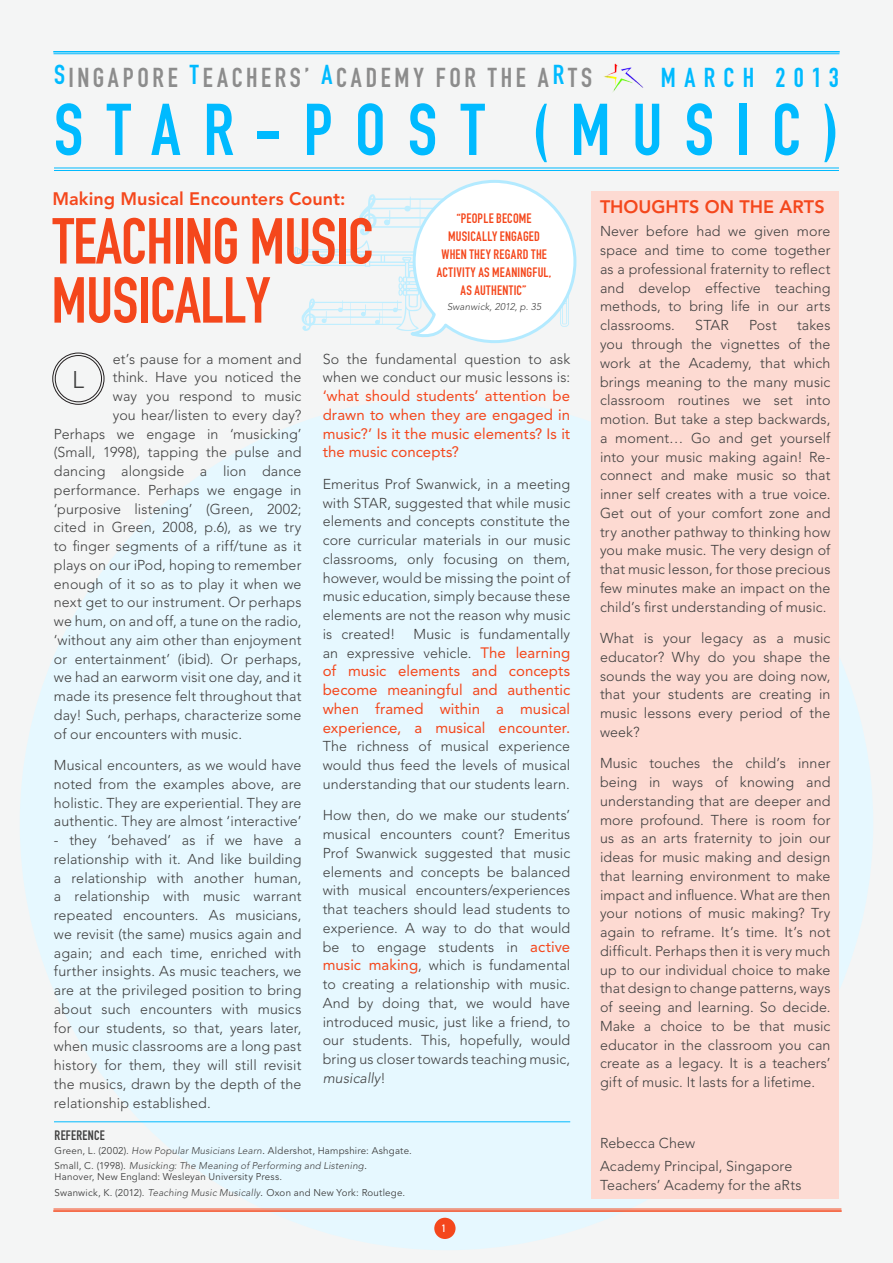
<style>
.page{position:relative;width:893px;height:1263px;background:#f4f5f5}
.page>*{position:absolute;margin:0;border:0;box-sizing:border-box;transform-origin:0 0}
.t1{font:72px "DIN Engschrift Std";letter-spacing:.305em;color:#00baff}
.t2{font:27px "DIN Engschrift Std";letter-spacing:.135em;color:#8c8c8c}
.t3{font:27px "DIN Engschrift Std";letter-spacing:.3em;color:#00baff}
.t4{font:300 24px "Avenir LT Std";color:#404040}
.centre_align_2_mm{font:800 18px "Avenir LT Std";letter-spacing:.005em;color:#f4471c}
._1_mm_full{font:800 18px "Avenir LT Std";color:#f4471c}
._3mm_full{font:15px/18.8px "Avenir LT Std";color:#f4471c;text-align:justify}
._3mm_full-2{font:300 14.25px/18.8px "Avenir LT Std";letter-spacing:.01em;color:#404040;text-align:justify}
._1_mm_full-2{font:300 14.25px "Avenir LT Std";letter-spacing:.01em;color:#404040}
.centre_align_2_mm-2{font:13.5px/18px "DIN Engschrift Std";letter-spacing:.02em;color:#f4471c;text-align:center}
._1_mm_full-3{font:13.5px "DIN Engschrift Std";letter-spacing:.02em;color:#404040}
.t5{font:10.5px "DIN Engschrift Std";color:#fff}
._1_mm_full-4{font:9.75px/11.2px "Avenir LT Std";letter-spacing:.02em;color:#404040}
.centre_align_2_mm-3{font:italic 300 9.75px "Avenir LT Std";letter-spacing:.015em;color:#404040}
.s1{color:#00baff}
.s2{font-weight:400;font-size:15px;color:#f4471c}
.s3{font-style:italic}
.s4{font-weight:300;font-style:italic}
.s5{font-weight:300;font-size:12px}
</style>
<div class="page">
<div style="left:20px;top:397px;width:853px;height:853px;background:#e6f8ff;border-radius:50%"></div>
<div style="left:434px;top:1218px;width:22px;height:21px;background:#f4471c;border-radius:50%"></div>
<hr style="left:54px;top:1210px;width:787px;height:2px;background:#f4471c">
<hr style="left:54px;top:1209px;width:787px;height:1px;background:#f4471c">
<hr style="left:54px;top:53px;width:785px;height:1px;background:#00baff">
<hr style="left:54px;top:51px;width:785px;height:2px;background:#00baff">
<hr style="left:54px;top:168px;width:785px;height:1px;background:#00baff">
<hr style="left:54px;top:170px;width:785px;height:1px;background:#00baff">
<img style="left:604px;top:63px;width:40px;height:29px">
<div style="left:591px;top:191px;width:248px;height:1008px;background:#fddad2"></div>
<div style="left:52px;top:353px;width:52px;height:52px;border:1px solid #231f20;border-radius:50%"></div>
<div style="left:55px;top:355px;width:47px;height:47px;border:1px solid #231f20;border-radius:50%"></div>
<hr style="left:54px;top:1121px;width:516px;height:1px;background:#00baff">
<svg style="left:52px;top:180px;width:525px;height:163px"></svg>
<p class="t2" style="left:54px;top:61px;width:540px"><span class="s1">S</span>INGAPORE <span class="s1">T</span>EACHERS’ <span class="s1">A</span>CADEMY FOR THE A<span class="s1">R</span>TS</p>
<p class="t3" style="left:661px;top:61px;width:180px">MARCH 2013</p>
<p class="t1" style="left:54px;top:87px;width:786px">STAR-POST (MUSIC)</p>
<p class="centre_align_2_mm" style="left:52px;top:188px;width:294px">Making Musical Encounters Count:</p>
<p class="centre_align_2_mm-2" style="left:437px;top:209px;width:116px">“PEOPLE BECOME<br>MUSICALLY ENGAGED<br>WHEN THEY REGARD THE<br>ACTIVITY AS MEANINGFUL,<br>AS AUTHENTIC”</p>
<p class="centre_align_2_mm-3" style="left:447px;top:301px;width:96px">Swanwick, 2012, p. 35</p>
<p class="_3mm_full-2" style="left:113px;top:349px;width:190px">et’s pause for a moment and</p>
<p class="_3mm_full-2" style="left:113px;top:368px;width:190px">think. Have you noticed the</p>
<p class="_3mm_full-2" style="left:113px;top:387px;width:190px">way you respond to music</p>
<p class="_3mm_full-2" style="left:113px;top:406px;width:190px">you hear/listen to every day?</p>
<p class="_3mm_full-2" style="left:54px;top:424px;width:249px">Perhaps we engage in ‘musicking’</p>
<p class="_3mm_full-2" style="left:54px;top:443px;width:249px">(Small, 1998), tapping the pulse and</p>
<p class="_3mm_full-2" style="left:54px;top:462px;width:249px">dancing alongside a lion dance</p>
<p class="_3mm_full-2" style="left:54px;top:481px;width:249px">performance. Perhaps we engage in</p>
<p class="_3mm_full-2" style="left:54px;top:499px;width:249px">‘purposive listening’ (Green, 2002;</p>
<p class="_3mm_full-2" style="left:54px;top:518px;width:249px">cited in Green, 2008, p.6), as we try</p>
<p class="_3mm_full-2" style="left:54px;top:537px;width:249px">to finger segments of a riff/tune as it</p>
<p class="_3mm_full-2" style="left:54px;top:556px;width:249px">plays on our iPod, hoping to remember</p>
<p class="_3mm_full-2" style="left:54px;top:574px;width:249px">enough of it so as to play it when we</p>
<p class="_3mm_full-2" style="left:54px;top:593px;width:249px">next get to our instrument. Or perhaps</p>
<p class="_3mm_full-2" style="left:54px;top:612px;width:249px">we hum, on and off, a tune on the radio,</p>
<p class="_3mm_full-2" style="left:54px;top:631px;width:249px">‘without any aim other than enjoyment</p>
<p class="_3mm_full-2" style="left:54px;top:649px;width:249px">or entertainment’ (ibid). Or perhaps,</p>
<p class="_3mm_full-2" style="left:54px;top:668px;width:249px">we had an earworm visit one day, and it</p>
<p class="_3mm_full-2" style="left:54px;top:687px;width:249px">made its presence felt throughout that</p>
<p class="_3mm_full-2" style="left:54px;top:706px;width:249px">day! Such, perhaps, characterize some</p>
<p class="_3mm_full-2" style="left:54px;top:724px;width:190px">of our encounters with music.</p>
<p class="_3mm_full-2" style="left:54px;top:756px;width:249px">Musical encounters, as we would have noted from the examples above, are holistic. They are experiential. They are authentic. They are almost ‘interactive’</p>
<p class="_3mm_full-2" style="left:54px;top:831px;width:249px">- they ‘behaved’ as if we have a relationship with it. And like building a relationship with another human, a relationship with music warrant repeated encounters. As musicians, we revisit (the same) musics again and again; and each time, enriched with further insights. As music teachers, we are at the privileged position to bring about such encounters with musics for our students, so that, years later, when music classrooms are a long past history for them, they will still revisit the musics, drawn by the depth of the relationship established.</p>
<p class="t4" style="left:72px;top:365px;width:13px">L</p>
<p class="_3mm_full-2" style="left:323px;top:349px;width:249px">So the fundamental question to ask when we conduct our music lessons is:</p>
<p class="_3mm_full" style="left:323px;top:387px;width:249px">‘what should students’ attention be drawn to when they are engaged in music?’ Is it the music elements? Is it the music concepts?</p>
<p class="_3mm_full-2" style="left:323px;top:475px;width:249px">Emeritus Prof Swanwick, in a meeting with STAR, suggested that while music elements and concepts constitute the core curricular materials in our music classrooms, only focusing on them, however, would be missing the point of music education, simply because these elements are not the reason why music is created!</p>
<p class="_3mm_full-2" style="left:323px;top:625px;width:249px;text-align:right">Music is fundamentally<br>an expressive vehicle. <span class="s2">The learning</span></p>
<p class="_3mm_full" style="left:323px;top:662px;width:249px">of music elements and concepts become meaningful and authentic when framed within a musical experience, a musical encounter.</p>
<p class="_3mm_full-2" style="left:323px;top:737px;width:249px">The richness of musical experience would thus feed the levels of musical understanding that our students learn.</p>
<p class="_3mm_full-2" style="left:323px;top:806px;width:249px">How then, do we make our students’ musical encounters count? Emeritus Prof Swanwick suggested that music elements and concepts be balanced with musical encounters/experiences that teachers should lead students to experience. A way to do that would be to engage students in <span class="s2">active music making</span>, which is fundamental to creating a relationship with music.<br>And by doing that, we would have introduced music, just like a friend, to our students. This, hopefully, would bring us closer towards teaching music, <span class="s3">musically</span>!</p>
<p class="_1_mm_full-3" style="left:55px;top:1128px;width:52px">REFERENCE</p>
<p class="_1_mm_full-4" style="left:55px;top:1145px;width:359px">Green, L. (2002). <span class="s4">How Popular Musicians Learn</span><span class="s5">.</span> Aldershot, Hampshire: Ashgate.</p>
<p class="_1_mm_full-4" style="left:55px;top:1160px;width:314px">Small, C. (1998). <span class="s4">Musicking: The Meaning of Performing and Listening</span><span class="s5">.<br></span>Hanover, New England: Wesleyan University Press.</p>
<p class="_1_mm_full-4" style="left:55px;top:1187px;width:352px">Swanwick, K. (2012). <span class="s4">Teaching Music Musically</span><span class="s5">.</span> Oxon and New York: Routlege.</p>
<p class="t5" style="left:442px;top:1222px;width:5px">1</p>
<p class="_1_mm_full" style="left:600px;top:197px;width:226px">THOUGHTS ON THE ARTS</p>
<p class="_3mm_full-2" style="left:600px;top:222px;width:232px">Never before had we given more space and time to come together as a professional fraternity to reflect and develop effective teaching methods, to bring life in our arts classrooms.</p>
<p class="_3mm_full-2" style="left:600px;top:316px;width:232px;text-indent:197px">takes you through the vignettes of the work at the Academy, that which brings meaning to the many music classroom routines we set into motion. But take a step backwards, a moment… Go and get yourself into your music making again! Re&shy;connect and make music so that inner self creates with a true voice.<br>Get out of your comfort zone and try another pathway to thinking how you make music. The very design of that music lesson, for those precious few minutes make an impact on the child’s first understanding of music.</p>
<p class="_3mm_full-2" style="left:600px;top:629px;width:232px">What is your legacy as a music educator? Why do you shape the sounds the way you are doing now, that your students are creating in music lessons every period of the week?</p>
<p class="_3mm_full-2" style="left:600px;top:754px;width:232px">Music touches the child’s inner being in ways of knowing and understanding that are deeper and more profound. There is room for us as an arts fraternity to join our ideas for music making and design that learning environment to make impact and influence. What are then your notions of music making? Try again to reframe. It’s time. It’s not difficult. Perhaps then it is very much up to our individual choice to make that design to change patterns, ways of seeing and learning. So decide.<br>Make a choice to be that music educator in the classroom you can create as a legacy. It is a teachers’ gift of music. It lasts for a lifetime.</p>
<p class="_3mm_full-2" style="left:695px;top:316px;width:35px">STAR</p>
<p class="_3mm_full-2" style="left:749px;top:316px;width:29px">Post</p>
<p class="_1_mm_full-2" style="left:600px;top:1135px;width:97px">Rebecca Chew</p>
<p class="_3mm_full-2" style="left:600px;top:1157px;width:203px">Academy Principal, Singapore<br>Teachers’ Academy for the aRts</p>
</div>
